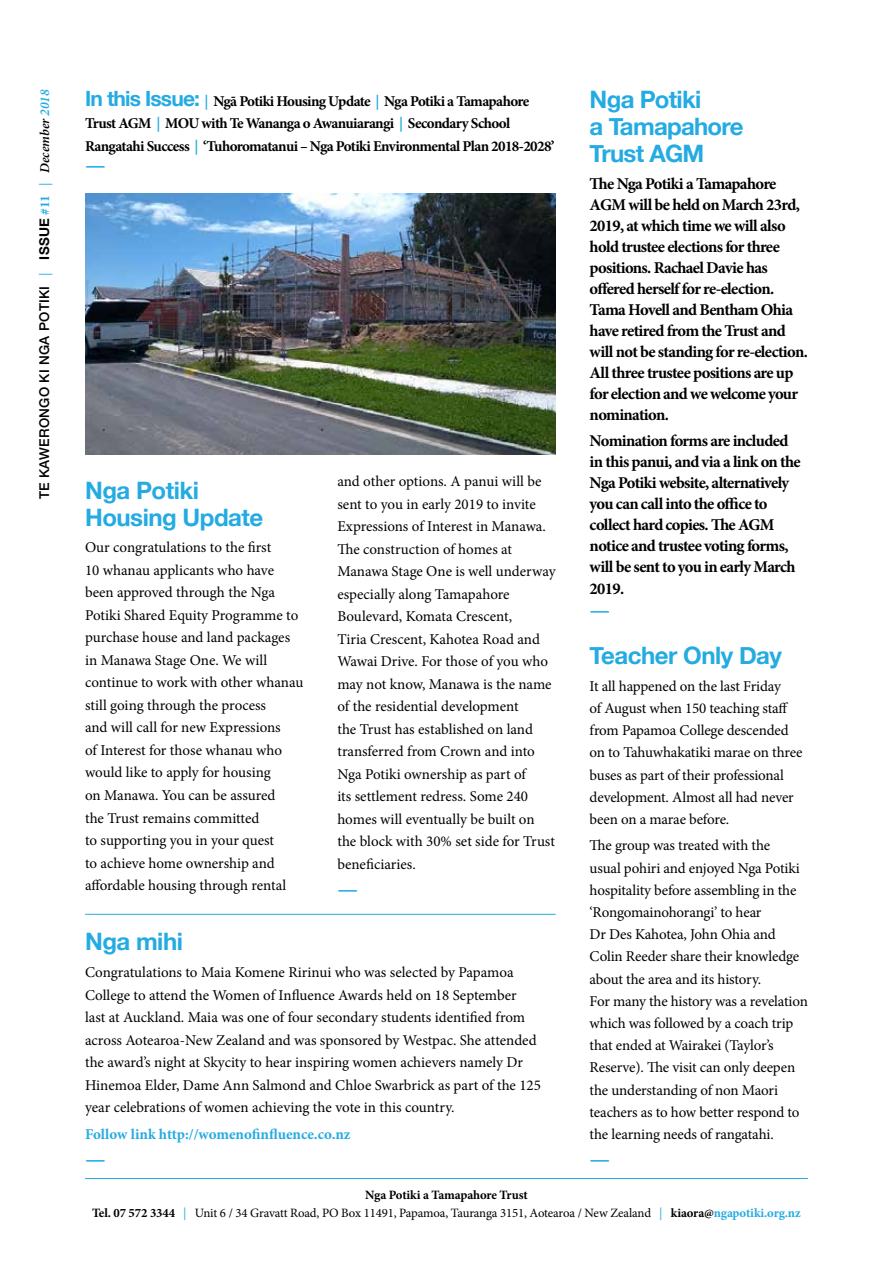
<style>
.page{position:relative;width:893px;height:1263px;background:#fff}
.page>*{position:absolute;margin:0;border:0;box-sizing:border-box;transform-origin:0 0}
.t1{font:700 24px/27px "Helvetica Neue";letter-spacing:-.02em;color:#24abe2}
.t2{font:700 22.5px "Minion Pro";color:#24abe2}
.t3{font:700 16.5px/21px "Minion Pro";letter-spacing:-.04em;color:#000}
.t4{font:15px/22.5px "Minion Pro";letter-spacing:-.005em;color:#000}
.t5{font:700 15px/22.5px "Minion Pro";letter-spacing:-.04em;color:#000}
.t6{font:700 15px "Minion Pro";color:#24abe2}
.t7{font:500 13.5px "Helvetica Neue";letter-spacing:.02em;color:#000}
.t8{font:12.75px/18px "Minion Pro";letter-spacing:-.01em;color:#000;text-align:center}
.s1{font-family:"Minion Pro";font-weight:400;color:#24abe2}
.s2{font-weight:700}
.s3{font-family:"Minion Pro";font-weight:700;color:#24abe2}
.s4{font-family:"Minion Pro";font-weight:600;font-style:italic}
.s5{font-family:"Minion Pro";font-weight:600;font-style:italic;color:#24abe2}
.s6{font-family:"Helvetica Neue";font-size:21px;color:#24abe2}
.s7{color:#24abe2}
.s8{font-weight:700;color:#24abe2}
</style>
<div class="page">
<hr style="left:85px;top:1178px;width:723px;height:1px;background:#24abe2">
<img style="left:85px;top:193px;width:471px;height:261px">
<hr style="left:85px;top:914px;width:471px;height:1px;background:#24abe2">
<p class="t7" style="left:33px;top:499px;width:412px;rotate:-90deg">TE KAWERONGO KI NGA POTIKI <span class="s1">|</span> <span class="s2">ISSUE</span> <span class="s3">#11</span> <span class="s1">|</span> <span class="s4">December</span> <span class="s5">2018</span></p>
<p class="t5" style="left:85px;top:89px;width:471px"><span class="s6">In this Issue:</span> <span class="s7">|</span> Ngā Potiki Housing Update <span class="s7">|</span> Nga Potiki a Tamapahore<br>Trust AGM <span class="s7">|</span> MOU with Te Wananga o Awanuiarangi <span class="s7">|</span> Secondary School<br>Rangatahi Success <span class="s7">|</span> ‘Tuhoromatanui – Nga Potiki Environmental Plan 2018-2028’</p>
<h2 class="t2" style="left:85px;top:148px;width:22px">—</h2>
<p class="t4" style="left:337px;top:470px;width:220px">and other options. A panui will be sent to you in early 2019 to invite<br>Expressions of Interest in Manawa.<br>The construction of homes at<br>Manawa Stage One is well underway especially along Tamapahore<br>Boulevard, Komata Crescent,<br>Tiria Crescent, Kahotea Road and<br>Wawai Drive. For those of you who may not know, Manawa is the name of the residential development<br>the Trust has established on land transferred from Crown and into<br>Nga Potiki ownership as part of<br>its settlement redress. Some 240 homes will eventually be built on the block with 30% set side for Trust beneficiaries.</p>
<h2 class="t2" style="left:337px;top:872px;width:22px">—</h2>
<h1 class="t1" style="left:85px;top:477px;width:180px">Nga Potiki<br>Housing Update</h1>
<p class="t4" style="left:85px;top:536px;width:220px">Our congratulations to the first<br>10 whanau applicants who have been approved through the Nga<br>Potiki Shared Equity Programme to purchase house and land packages in Manawa Stage One. We will continue to work with other whanau still going through the process<br>and will call for new Expressions<br>of Interest for those whanau who would like to apply for housing<br>on Manawa. You can be assured<br>the Trust remains committed<br>to supporting you in your quest<br>to achieve home ownership and affordable housing through rental</p>
<h1 class="t1" style="left:85px;top:929px;width:99px">Nga mihi</h1>
<p class="t4" style="left:85px;top:961px;width:457px">Congratulations to Maia Komene Ririnui who was selected by Papamoa College to attend the Women of Influence Awards held on 18 September<br>last at Auckland. Maia was one of four secondary students identified from across Aotearoa-New Zealand and was sponsored by Westpac. She attended the award’s night at Skycity to hear inspiring women achievers namely Dr Hinemoa Elder, Dame Ann Salmond and Chloe Swarbrick as part of the 125 year celebrations of women achieving the vote in this country.</p>
<p class="t6" style="left:85px;top:1123px;width:267px">Follow link http://womenofinfluence.co.nz</p>
<h2 class="t2" style="left:85px;top:1143px;width:22px">—</h2>
<h1 class="t1" style="left:590px;top:87px;width:155px">Nga Potiki<br>a Tamapahore<br>Trust AGM</h1>
<p class="t3" style="left:590px;top:173px;width:220px">The Nga Potiki a Tamapahore<br>AGM will be held on March 23rd,<br>2019, at which time we will also hold trustee elections for three positions. Rachael Davie has offered herself for re-election.<br>Tama Hovell and Bentham Ohia have retired from the Trust and will not be standing for re-election.<br>All three trustee positions are up for election and we welcome your nomination.</p>
<p class="t3" style="left:590px;top:430px;width:213px">Nomination forms are included in this panui, and via a link on the<br>Nga Potiki website, alternatively you can call into the office to collect hard copies. The AGM notice and trustee voting forms, will be sent to you in early March</p>
<p class="t3" style="left:590px;top:578px;width:36px">2019.</p>
<h2 class="t2" style="left:590px;top:593px;width:22px">—</h2>
<h1 class="t1" style="left:590px;top:643px;width:194px">Teacher Only Day</h1>
<p class="t4" style="left:590px;top:675px;width:214px">It all happened on the last Friday<br>of August when 150 teaching staff from Papamoa College descended on to Tahuwhakatiki marae on three buses as part of their professional development. Almost all had never been on a marae before.</p>
<p class="t4" style="left:590px;top:834px;width:220px">The group was treated with the<br>usual pohiri and enjoyed Nga Potiki hospitality before assembling in the ‘Rongomainohorangi’ to hear<br>Dr Des Kahotea, John Ohia and Colin Reeder share their knowledge about the area and its history.<br>For many the history was a revelation which was followed by a coach trip that ended at Wairakei (Taylor’s Reserve). The visit can only deepen the understanding of non Maori teachers as to how better respond to the learning needs of rangatahi.</p>
<h2 class="t2" style="left:590px;top:1143px;width:22px">—</h2>
<p class="t8" style="left:92px;top:1186px;width:710px"><span class="s2">Nga Potiki a Tamapahore Trust<br>Tel. 07 572 3344</span> <span class="s7">|</span> Unit 6 / 34 Gravatt Road, PO Box 11491, Papamoa, Tauranga 3151, Aotearoa / New Zealand <span class="s7">|</span> <span class="s2">kiaora@</span><span class="s8">ngapotiki.org.nz</span></p>
</div>
